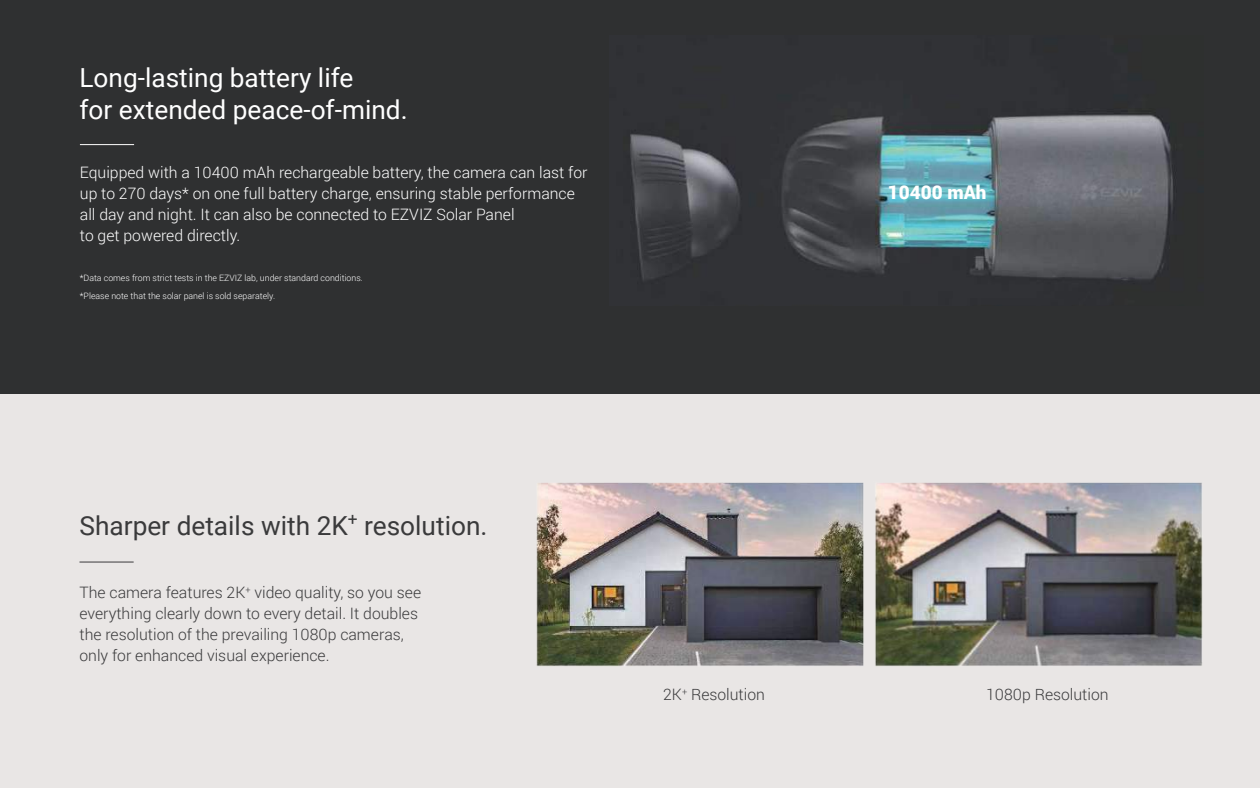
<style>
.page{position:relative;width:1260px;height:788px;background:#fff}
.page>*{position:absolute;margin:0;border:0;box-sizing:border-box;transform-origin:0 0}
.t1{font:26.25px/31.5px "Roboto";color:#fff}
.t2{font:26.25px "Roboto";color:#3a3a3b}
.t3{font:900 18.9px "Roboto";color:#fff}
.t4{font:300 15.75px/21px "Roboto";color:#fff}
.t5{font:300 15.75px/21px "Roboto";color:#3a3a3b}
.t6{font:300 8.75px/18.1px "Roboto";color:#fff}
</style>
<div class="page">
<div style="left:0;top:394px;width:1260px;height:393px;background:#e9e6e5"></div>
<div style="left:0;top:0;width:1260px;height:394px;background:#2f3031"></div>
<hr style="left:80px;top:144px;width:54px;height:1px;background:#fff">
<hr style="left:79px;top:561px;width:55px;height:1px;background:#3a3a3b">
<img style="left:630px;top:109px;width:543px;height:172px">
<img style="left:536px;top:482px;width:667px;height:185px">
<h1 class="t1" style="left:79px;top:64px;width:330px">Long-lasting battery life<br>for extended peace-of-mind.</h1>
<p class="t4" style="left:80px;top:163px;width:509px">Equipped with a 10400 mAh rechargeable battery, the camera can last for up to 270 days* on one full battery charge, ensuring stable performance all day and night. It can also be connected to EZVIZ Solar Panel<br>to get powered directly.</p>
<p class="t6" style="left:80px;top:269px;width:285px">*Data comes from strict tests in the EZVIZ lab, under standard conditions. *Please note that the solar panel is sold separately.</p>
<p class="t3" style="left:888px;top:184px;width:100px">10400 mAh</p>
<h1 class="t2" style="left:79px;top:513px;width:409px">Sharper details with 2K<sup>+</sup> resolution.</h1>
<p class="t5" style="left:79px;top:583px;width:343px">The camera features 2K<sup>+</sup> video quality, so you see everything clearly down to every detail. It doubles the resolution of the prevailing 1080p cameras, only for enhanced visual experience.</p>
<p class="t5" style="left:663px;top:685px;width:103px">2K<sup>+</sup> Resolution</p>
<p class="t5" style="left:986px;top:685px;width:124px">1080p Resolution</p>
</div>
